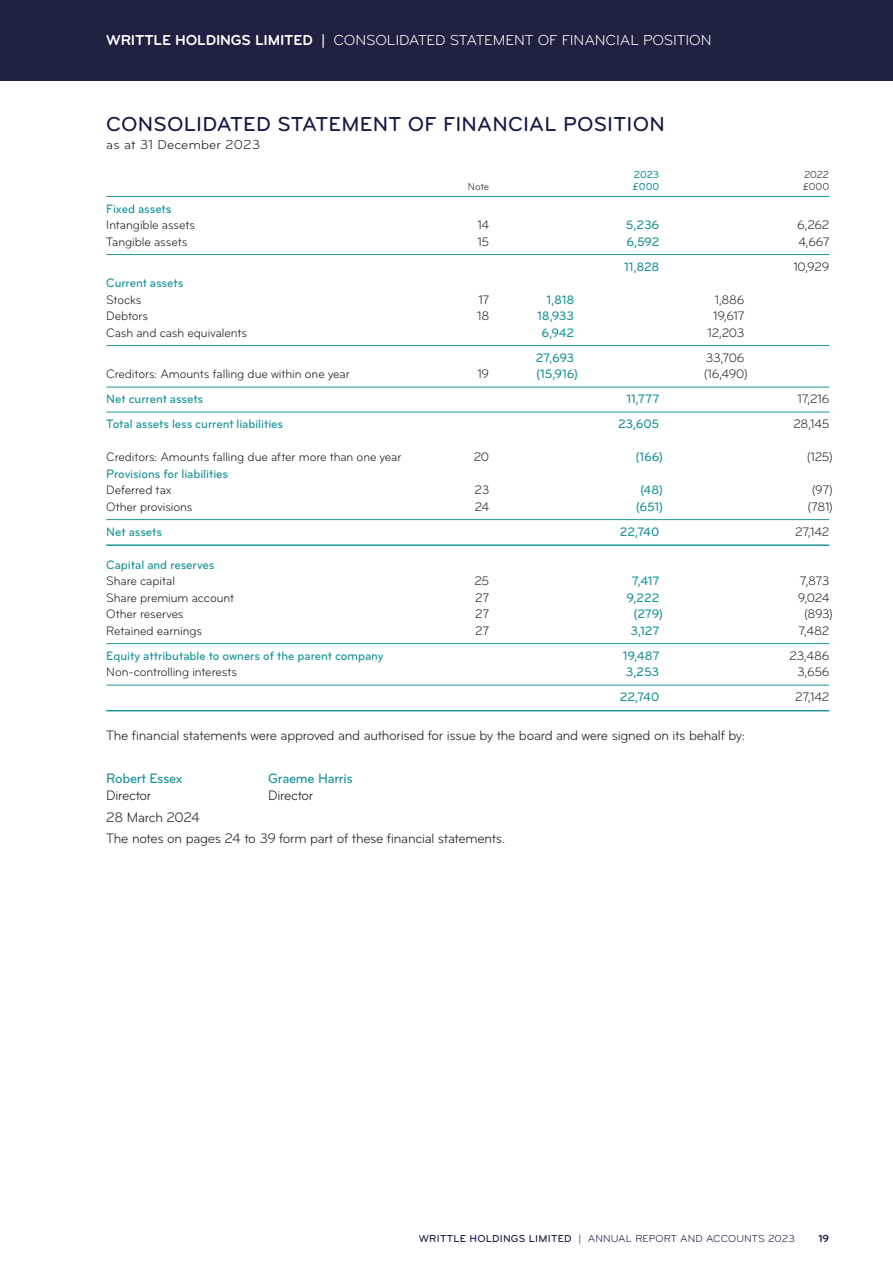
<style>
.page{position:relative;width:893px;height:1263px;background:#fff}
.page>*{position:absolute;margin:0;border:0;box-sizing:border-box;transform-origin:0 0}
._01_Main_head_Style_23{font:500 21px "Bryant";letter-spacing:.01em;color:#131944}
._01_Running_head_23{font:15px "Bryant";letter-spacing:-.01em;color:#fff}
._06_Accounts_body_23{font:14.25px "Bryant";letter-spacing:-.02em;color:#231f20;scale:.95 1}
._06_Accounts_body_23-2{font:500 14.25px "Bryant";letter-spacing:-.02em;color:#1c939a;scale:.95 1}
._01_Main_head_-_small_9pt__23{font:13.5px "Bryant";letter-spacing:.01em;color:#231f20}
._03_ACC_-_Table_text_x5_23{font:12.75px "Bryant";letter-spacing:-.01em;color:#231f20;scale:.95 1}
._03_ACC_-_Table_text_x5_23-2{font:500 12.75px "Bryant";letter-spacing:-.005em;color:#1c939a;scale:.95 1}
._04_ACC_-_Table_text_x5_0_25_rule_23{font:12.75px "Bryant";letter-spacing:-.005em;color:#231f20;scale:.95 1}
._04_ACC_-_Table_text_x5_0_25_rule_23-2{font:500 12.75px "Bryant";letter-spacing:-.01em;color:#1c939a;scale:.95 1}
._04_ACC_-_Table_text_x5_1_0_rule_23{font:500 12.75px "Bryant";letter-spacing:-.01em;color:#1c939a;scale:.95 1}
._04_ACC_-_Table_text_x5_1_0_rule_23-2{font:12.75px "Bryant";letter-spacing:-.02em;color:#231f20;scale:.95 1}
.t1{font:10.5px "Bryant";letter-spacing:.01em;color:#131944}
._02_ACC_-_Col_heads_x5__23{font:10.5px "Bryant";letter-spacing:-.01em;color:#231f20;scale:.95 1}
._02_ACC_-_Col_heads_x5__23-2{font:500 10.5px "Bryant";letter-spacing:-.005em;color:#1c939a;scale:.95 1}
.t2{font:700 10.5px "Bryant";color:#131944}
.s1{font-weight:700}
.s2{font-weight:500}
</style>
<div class="page">
<div style="left:0;top:0;width:893px;height:81px;background:#1f2140"></div>
<hr style="left:106px;top:196px;width:723px;height:1px;background:#1c939a">
<hr style="left:106px;top:254px;width:723px;height:1px;background:#1c939a">
<hr style="left:106px;top:345px;width:723px;height:1px;background:#1c939a">
<hr style="left:106px;top:387px;width:723px;height:1px;background:#1c939a">
<hr style="left:106px;top:412px;width:723px;height:1px;background:#1c939a">
<hr style="left:106px;top:519px;width:723px;height:1px;background:#1c939a">
<hr style="left:106px;top:544px;width:723px;height:2px;background:#1c939a">
<hr style="left:106px;top:643px;width:723px;height:1px;background:#1c939a">
<hr style="left:106px;top:685px;width:723px;height:1px;background:#1c939a">
<hr style="left:106px;top:710px;width:723px;height:1px;background:#1c939a">
<p class="_01_Running_head_23" style="left:106px;top:31px;width:607px"><span class="s1">WRITTLE HOLDINGS LIMITED |</span> CONSOLIDATED STATEMENT OF FINANCIAL POSITION</p>
<p class="_01_Main_head_Style_23" style="left:106px;top:111px;width:560px">CONSOLIDATED STATEMENT OF FINANCIAL POSITION</p>
<p class="_01_Main_head_-_small_9pt__23" style="left:106px;top:136px;width:155px">as at 31 December 2023</p>
<p class="_02_ACC_-_Col_heads_x5__23-2" style="left:634px;top:168px;width:28px">2023</p>
<p class="_02_ACC_-_Col_heads_x5__23" style="left:804px;top:168px;width:28px">2022</p>
<p class="_02_ACC_-_Col_heads_x5__23" style="left:468px;top:180px;width:24px">Note</p>
<p class="_02_ACC_-_Col_heads_x5__23-2" style="left:632px;top:180px;width:30px">£000</p>
<p class="_02_ACC_-_Col_heads_x5__23" style="left:802px;top:180px;width:30px">£000</p>
<p class="_03_ACC_-_Table_text_x5_23-2" style="left:106px;top:201px;width:70px">Fixed assets</p>
<p class="_03_ACC_-_Table_text_x5_23" style="left:106px;top:218px;width:95px">Intangible assets</p>
<p class="_03_ACC_-_Table_text_x5_23" style="left:477px;top:218px;width:14px">14</p>
<p class="_03_ACC_-_Table_text_x5_23-2" style="left:626px;top:217px;width:37px">5,236</p>
<p class="_03_ACC_-_Table_text_x5_23" style="left:797px;top:218px;width:35px">6,262</p>
<p class="_04_ACC_-_Table_text_x5_0_25_rule_23" style="left:106px;top:234px;width:87px">Tangible assets</p>
<p class="_04_ACC_-_Table_text_x5_0_25_rule_23" style="left:477px;top:234px;width:14px">15</p>
<p class="_04_ACC_-_Table_text_x5_0_25_rule_23-2" style="left:626px;top:234px;width:36px">6,592</p>
<p class="_04_ACC_-_Table_text_x5_0_25_rule_23" style="left:798px;top:234px;width:34px">4,667</p>
<p class="_03_ACC_-_Table_text_x5_23-2" style="left:624px;top:259px;width:38px">11,828</p>
<p class="_03_ACC_-_Table_text_x5_23" style="left:793px;top:259px;width:40px">10,929</p>
<p class="_03_ACC_-_Table_text_x5_23-2" style="left:106px;top:275px;width:83px">Current assets</p>
<p class="_03_ACC_-_Table_text_x5_23" style="left:106px;top:292px;width:39px">Stocks</p>
<p class="_03_ACC_-_Table_text_x5_23" style="left:478px;top:292px;width:13px">17</p>
<p class="_03_ACC_-_Table_text_x5_23-2" style="left:547px;top:292px;width:31px">1,818</p>
<p class="_03_ACC_-_Table_text_x5_23" style="left:715px;top:292px;width:33px">1,886</p>
<p class="_03_ACC_-_Table_text_x5_23" style="left:106px;top:309px;width:46px">Debtors</p>
<p class="_03_ACC_-_Table_text_x5_23" style="left:477px;top:309px;width:14px">18</p>
<p class="_03_ACC_-_Table_text_x5_23-2" style="left:537px;top:308px;width:41px">18,933</p>
<p class="_03_ACC_-_Table_text_x5_23" style="left:713px;top:309px;width:34px">19,617</p>
<p class="_04_ACC_-_Table_text_x5_0_25_rule_23" style="left:106px;top:325px;width:150px">Cash and cash equivalents</p>
<p class="_04_ACC_-_Table_text_x5_0_25_rule_23-2" style="left:542px;top:325px;width:36px">6,942</p>
<p class="_04_ACC_-_Table_text_x5_0_25_rule_23" style="left:707px;top:325px;width:40px">12,203</p>
<p class="_03_ACC_-_Table_text_x5_23-2" style="left:536px;top:350px;width:42px">27,693</p>
<p class="_03_ACC_-_Table_text_x5_23" style="left:706px;top:350px;width:42px">33,706</p>
<p class="_04_ACC_-_Table_text_x5_0_25_rule_23" style="left:106px;top:367px;width:258px">Creditors: Amounts falling due within one year</p>
<p class="_04_ACC_-_Table_text_x5_0_25_rule_23" style="left:477px;top:367px;width:14px">19</p>
<p class="_04_ACC_-_Table_text_x5_0_25_rule_23-2" style="left:536px;top:366px;width:46px">(15,916)</p>
<p class="_04_ACC_-_Table_text_x5_0_25_rule_23" style="left:704px;top:367px;width:48px">(16,490)</p>
<p class="_04_ACC_-_Table_text_x5_0_25_rule_23-2" style="left:106px;top:391px;width:104px">Net current assets</p>
<p class="_04_ACC_-_Table_text_x5_0_25_rule_23-2" style="left:627px;top:391px;width:36px">11,777</p>
<p class="_04_ACC_-_Table_text_x5_0_25_rule_23" style="left:798px;top:392px;width:35px">17,216</p>
<p class="_03_ACC_-_Table_text_x5_23-2" style="left:106px;top:416px;width:188px">Total assets less current liabilities</p>
<p class="_03_ACC_-_Table_text_x5_23-2" style="left:618px;top:416px;width:45px">23,605</p>
<p class="_03_ACC_-_Table_text_x5_23" style="left:793px;top:417px;width:39px">28,145</p>
<p class="_03_ACC_-_Table_text_x5_23" style="left:106px;top:450px;width:312px">Creditors: Amounts falling due after more than one year</p>
<p class="_03_ACC_-_Table_text_x5_23" style="left:474px;top:450px;width:18px">20</p>
<p class="_03_ACC_-_Table_text_x5_23-2" style="left:635px;top:449px;width:31px">(166)</p>
<p class="_03_ACC_-_Table_text_x5_23" style="left:807px;top:450px;width:29px">(125)</p>
<p class="_03_ACC_-_Table_text_x5_23-2" style="left:106px;top:466px;width:130px">Provisions for liabilities</p>
<p class="_03_ACC_-_Table_text_x5_23" style="left:106px;top:483px;width:70px">Deferred tax</p>
<p class="_03_ACC_-_Table_text_x5_23" style="left:474px;top:483px;width:17px">23</p>
<p class="_03_ACC_-_Table_text_x5_23-2" style="left:640px;top:482px;width:26px">(48)</p>
<p class="_03_ACC_-_Table_text_x5_23" style="left:812px;top:483px;width:24px">(97)</p>
<p class="_04_ACC_-_Table_text_x5_0_25_rule_23" style="left:106px;top:499px;width:92px">Other provisions</p>
<p class="_04_ACC_-_Table_text_x5_0_25_rule_23" style="left:475px;top:499px;width:17px">24</p>
<p class="_04_ACC_-_Table_text_x5_0_25_rule_23-2" style="left:636px;top:499px;width:30px">(651)</p>
<p class="_04_ACC_-_Table_text_x5_0_25_rule_23" style="left:807px;top:499px;width:28px">(781)</p>
<p class="_04_ACC_-_Table_text_x5_1_0_rule_23" style="left:106px;top:524px;width:60px">Net assets</p>
<p class="_04_ACC_-_Table_text_x5_1_0_rule_23" style="left:620px;top:524px;width:43px">22,740</p>
<p class="_04_ACC_-_Table_text_x5_1_0_rule_23-2" style="left:795px;top:524px;width:38px">27,142</p>
<p class="_03_ACC_-_Table_text_x5_23-2" style="left:106px;top:557px;width:115px">Capital and reserves</p>
<p class="_03_ACC_-_Table_text_x5_23" style="left:106px;top:574px;width:74px">Share capital</p>
<p class="_03_ACC_-_Table_text_x5_23" style="left:474px;top:574px;width:17px">25</p>
<p class="_03_ACC_-_Table_text_x5_23-2" style="left:632px;top:573px;width:31px">7,417</p>
<p class="_03_ACC_-_Table_text_x5_23" style="left:800px;top:574px;width:33px">7,873</p>
<p class="_03_ACC_-_Table_text_x5_23" style="left:106px;top:590px;width:136px">Share premium account</p>
<p class="_03_ACC_-_Table_text_x5_23" style="left:475px;top:590px;width:16px">27</p>
<p class="_03_ACC_-_Table_text_x5_23-2" style="left:627px;top:590px;width:36px">9,222</p>
<p class="_03_ACC_-_Table_text_x5_23" style="left:798px;top:590px;width:35px">9,024</p>
<p class="_03_ACC_-_Table_text_x5_23" style="left:106px;top:607px;width:83px">Other reserves</p>
<p class="_03_ACC_-_Table_text_x5_23" style="left:475px;top:607px;width:16px">27</p>
<p class="_03_ACC_-_Table_text_x5_23-2" style="left:634px;top:606px;width:33px">(279)</p>
<p class="_03_ACC_-_Table_text_x5_23" style="left:804px;top:607px;width:32px">(893)</p>
<p class="_04_ACC_-_Table_text_x5_0_25_rule_23" style="left:106px;top:623px;width:102px">Retained earnings</p>
<p class="_04_ACC_-_Table_text_x5_0_25_rule_23" style="left:475px;top:623px;width:16px">27</p>
<p class="_04_ACC_-_Table_text_x5_0_25_rule_23-2" style="left:630px;top:623px;width:32px">3,127</p>
<p class="_04_ACC_-_Table_text_x5_0_25_rule_23" style="left:798px;top:623px;width:34px">7,482</p>
<p class="_03_ACC_-_Table_text_x5_23-2" style="left:106px;top:648px;width:293px">Equity attributable to owners of the parent company</p>
<p class="_03_ACC_-_Table_text_x5_23-2" style="left:623px;top:648px;width:40px">19,487</p>
<p class="_03_ACC_-_Table_text_x5_23" style="left:789px;top:648px;width:44px">23,486</p>
<p class="_04_ACC_-_Table_text_x5_0_25_rule_23" style="left:106px;top:665px;width:139px">Non-controlling interests</p>
<p class="_04_ACC_-_Table_text_x5_0_25_rule_23-2" style="left:626px;top:664px;width:37px">3,253</p>
<p class="_04_ACC_-_Table_text_x5_0_25_rule_23" style="left:797px;top:665px;width:36px">3,656</p>
<p class="_04_ACC_-_Table_text_x5_1_0_rule_23" style="left:620px;top:689px;width:43px">22,740</p>
<p class="_04_ACC_-_Table_text_x5_1_0_rule_23-2" style="left:795px;top:690px;width:38px">27,142</p>
<p class="_06_Accounts_body_23" style="left:106px;top:727px;width:674px">The financial statements were approved and authorised for issue by the board and were signed on its behalf by:</p>
<p class="_06_Accounts_body_23-2" style="left:106px;top:770px;width:82px">Robert Essex</p>
<p class="_06_Accounts_body_23-2" style="left:268px;top:770px;width:90px">Graeme Harris</p>
<p class="_06_Accounts_body_23" style="left:106px;top:787px;width:49px">Director</p>
<p class="_06_Accounts_body_23" style="left:268px;top:787px;width:49px">Director</p>
<p class="_06_Accounts_body_23" style="left:106px;top:809px;width:100px">28 March 2024</p>
<p class="_06_Accounts_body_23" style="left:106px;top:830px;width:421px">The notes on pages 24 to 39 form part of these financial statements.</p>
<p class="t1" style="left:419px;top:1232px;width:378px"><span class="s2">WRITTLE HOLDINGS LIMITED</span> | ANNUAL REPORT AND ACCOUNTS 2023</p>
<p class="t2" style="left:818px;top:1232px;width:12px">19</p>
</div>
